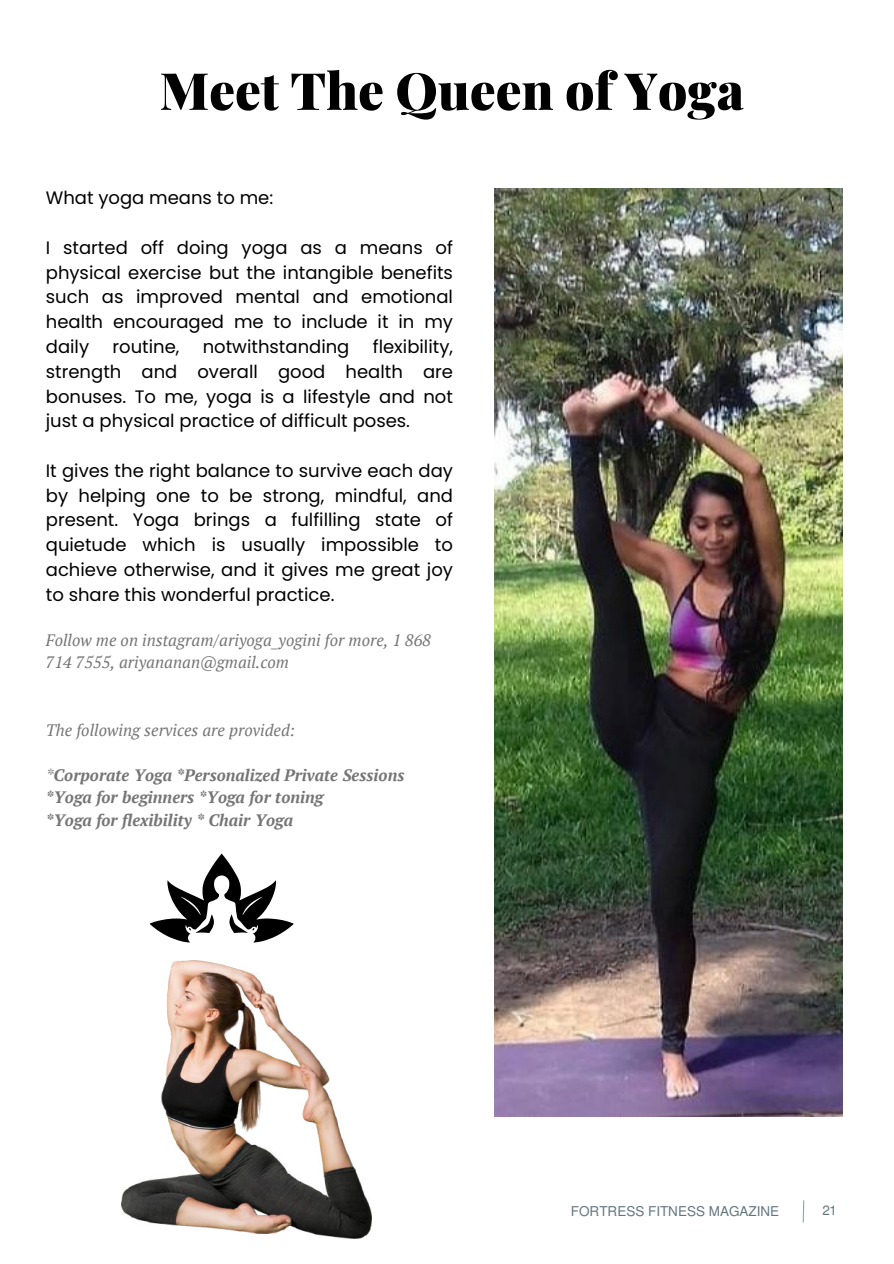
<style>
.page{position:relative;width:894px;height:1264px;background:#fff}
.page>*{position:absolute;margin:0;border:0;box-sizing:border-box;transform-origin:0 0}
.t1{font:900 51.3px "Playfair Display";color:#010101}
.t2{font:18px/24.8px "Poppins";color:#010101;text-align:justify}
.t3{font:italic 16.5px/22.5px "PT Serif";color:#3b3939}
.t4{font:italic 700 16.5px/22.5px "PT Serif";color:#3b3939}
.t5{font:13.5px "Mukti";color:#637680}
.s1{font-weight:400}
</style>
<div class="page">
<svg style="left:802px;top:1200px;width:2px;height:23px"></svg>
<img style="left:494px;top:188px;width:347px;height:928px">
<svg style="left:150px;top:853px;width:143px;height:89px"></svg>
<img style="left:121px;top:960px;width:250px;height:278px">
<h1 class="t1" style="left:159px;top:54px;width:585px">Meet The Queen of Yoga</h1>
<p class="t2" style="left:46px;top:186px;width:229px">What yoga means to me:</p>
<p class="t2" style="left:46px;top:235px;width:408px">I started off doing yoga as a means of physical exercise but the intangible benefits such as improved mental and emotional health encouraged me to include it in my daily</p>
<p class="t2" style="left:46px;top:334px;width:408px;text-indent:327px">flexibility, strength and overall good health are bonuses. To me, yoga is a lifestyle and not just a physical practice of difficult poses.</p>
<p class="t2" style="left:46px;top:458px;width:408px">It gives the right balance to survive each day by helping one to be strong, mindful, and present. Yoga brings a fulfilling state of quietude which is usually impossible to achieve otherwise, and it gives me great joy to share this wonderful practice.</p>
<p class="t2" style="left:112px;top:334px;width:68px">routine,</p>
<p class="t2" style="left:203px;top:334px;width:148px">notwithstanding</p>
<p class="t3" style="left:46px;top:628px;width:387px">Follow me on instagram/ariyoga_yogini for more, 1 868<br>714 7555, ariyananan@gmail.com</p>
<p class="t3" style="left:46px;top:718px;width:251px">The following services are provided:</p>
<p class="t4" style="left:46px;top:763px;width:360px"><span class="s1">*</span>Corporate Yoga *Personalized Private Sessions *Yoga for beginners *Yoga for toning<br>*Yoga for flexibility * Chair Yoga</p>
<p class="t5" style="left:570px;top:1201px;width:210px">FORTRESS FITNESS MAGAZINE</p>
<p class="t5" style="left:822px;top:1200px;width:15px">21</p>
</div>
